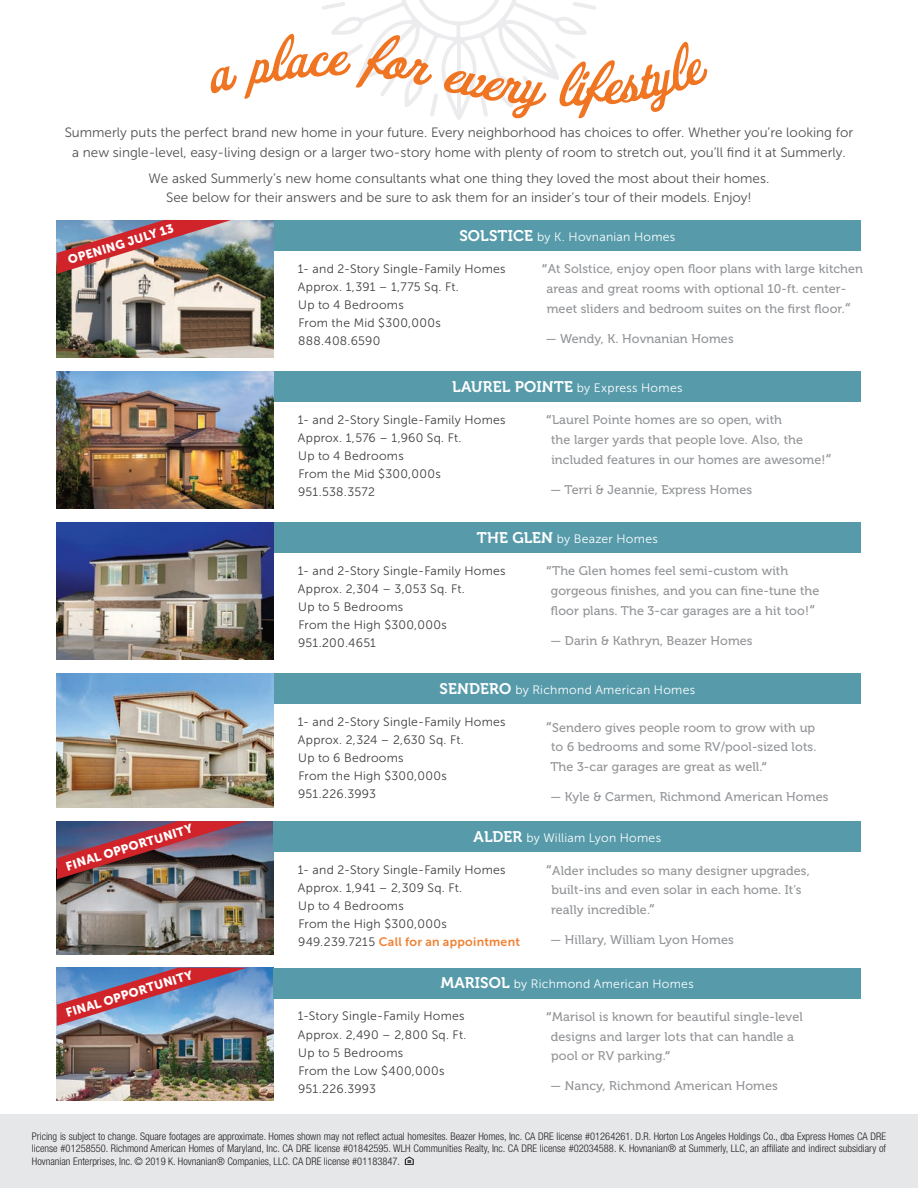
<style>
.page{position:relative;width:918px;height:1188px;background:#fff}
.page>*{position:absolute;margin:0;border:0;box-sizing:border-box;transform-origin:0 0}
.t1{font:13.5px/19.5px "Museo Sans 300";color:#505052;text-align:center}
.t2{font:12.6px/19.5px "Museo 500";letter-spacing:.01em;color:#939598}
.t3{font:12.15px/18.1px "Museo Sans 300";letter-spacing:.02em;color:#3e3e3f}
.t4{font:12.15px "Museo Sans 300";letter-spacing:.025em;color:#fff}
.t5{font:12.15px "Museo Sans 900";color:#fff}
.t6{font:12.15px "Museo Sans 700";letter-spacing:.02em;color:#f08235}
.t7{font:300 condensed 10.5px/12.6px "Helvetica Neue LT Std";color:#231f20;text-align:justify}
.s1{font-family:"Museo 700";font-size:15.3px}
.s2{font-size:16.8px}
.s3{font-family:"Museo Sans 300";color:#3e3e3f}
</style>
<div class="page">
<img style="left:57px;top:821px;width:217px;height:133px">
<div style="left:274px;top:821px;width:587px;height:31px;background:#579bab"></div>
<img style="left:57px;top:821px;width:190px;height:58px">
<div style="left:274px;top:371px;width:587px;height:31px;background:#579bab"></div>
<img style="left:57px;top:371px;width:217px;height:138px">
<div style="left:274px;top:522px;width:587px;height:31px;background:#579bab"></div>
<img style="left:57px;top:522px;width:217px;height:138px">
<div style="left:274px;top:673px;width:587px;height:31px;background:#579bab"></div>
<img style="left:57px;top:673px;width:217px;height:135px">
<svg style="left:210px;top:0;width:498px;height:120px"></svg>
<div style="left:274px;top:220px;width:587px;height:31px;background:#579bab"></div>
<img style="left:57px;top:220px;width:217px;height:138px">
<img style="left:57px;top:220px;width:174px;height:54px">
<img style="left:57px;top:968px;width:217px;height:133px">
<div style="left:274px;top:968px;width:587px;height:31px;background:#579bab"></div>
<svg style="left:57px;top:968px;width:190px;height:58px;background:#8d7a9b"></svg>
<div style="left:0;top:1114px;width:918px;height:74px;background:#e6e7e9"></div>
<svg style="left:405px;top:1157px;width:9px;height:8px"></svg>
<p class="t1" style="left:65px;top:123px;width:790px">Summerly puts the perfect brand new home in your future. Every neighborhood has choices to offer. Whether you’re looking for a new single-level, easy-living design or a larger two-story home with plenty of room to stretch out, you’ll find it at Summerly.</p>
<p class="t1" style="left:149px;top:169px;width:622px">We asked Summerly’s new home consultants what one thing they loved the most about their homes.<br>See below for their answers and be sure to ask them for an insider’s tour of their models. Enjoy!</p>
<p class="t5" style="left:66px;top:253px;width:112px;rotate:-17deg">OPENING JULY 13</p>
<p class="t5" style="left:64px;top:860px;width:133px;rotate:-17deg">FINAL OPPORTUNITY</p>
<p class="t5" style="left:64px;top:1006px;width:133px;rotate:-17deg">FINAL OPPORTUNITY</p>
<p class="t4" style="left:459px;top:230px;width:217px"><span class="s1">SOLSTICE</span> by K. Hovnanian Homes</p>
<p class="t3" style="left:298px;top:260px;width:210px">1- and 2-Story Single-Family Homes<br>Approx. 1,391 – 1,775 Sq. Ft.<br>Up to 4 Bedrooms<br>From the Mid $300,000s<br>888.408.6590</p>
<p class="t2" style="left:547px;top:260px;width:318px;text-indent:-5px"><span class="s2">“</span>At Solstice, enjoy open floor plans with large kitchen areas and great rooms with optional 10-ft. center&shy;meet sliders and bedroom suites on the first floor.<span class="s2">“</span></p>
<p class="t2" style="left:546px;top:329px;width:189px">— Wendy, K. Hovnanian Homes</p>
<p class="t4" style="left:452px;top:381px;width:232px"><span class="s1">LAUREL POINTE</span> by Express Homes</p>
<p class="t3" style="left:298px;top:411px;width:210px">1- and 2-Story Single-Family Homes<br>Approx. 1,576 – 1,960 Sq. Ft.<br>Up to 4 Bedrooms<br>From the Mid $300,000s<br>951.538.3572</p>
<p class="t2" style="left:551px;top:411px;width:282px;text-indent:-5px"><span class="s2">“</span>Laurel Pointe homes are so open, with<br>the larger yards that people love. Also, the included features in our homes are awesome!<span class="s2">“</span></p>
<p class="t2" style="left:550px;top:480px;width:203px">— Terri &amp; Jeannie, Express Homes</p>
<p class="t4" style="left:477px;top:532px;width:182px"><span class="s1">THE GLEN</span> by Beazer Homes</p>
<p class="t3" style="left:298px;top:562px;width:210px">1- and 2-Story Single-Family Homes<br>Approx. 2,304 – 3,053 Sq. Ft.<br>Up to 5 Bedrooms<br>From the High $300,000s<br>951.200.4651</p>
<p class="t2" style="left:551px;top:562px;width:270px;text-indent:-5px"><span class="s2">“</span>The Glen homes feel semi-custom with gorgeous finishes, and you can fine-tune the floor plans. The 3-car garages are a hit too!<span class="s2">“</span></p>
<p class="t2" style="left:550px;top:631px;width:204px">— Darin &amp; Kathryn, Beazer Homes</p>
<p class="t4" style="left:439px;top:683px;width:257px"><span class="s1">SENDERO</span> by Richmond American Homes</p>
<p class="t3" style="left:298px;top:713px;width:210px">1- and 2-Story Single-Family Homes<br>Approx. 2,324 – 2,630 Sq. Ft.<br>Up to 6 Bedrooms<br>From the High $300,000s<br>951.226.3993</p>
<p class="t2" style="left:550px;top:718px;width:267px;text-align:justify;text-indent:-4px"><span class="s2">“</span>Sendero gives people room to grow with up to 6 bedrooms and some RV/pool-sized lots.<br>The 3-car garages are great as well.<span class="s2">“</span></p>
<p class="t2" style="left:550px;top:787px;width:279px">— Kyle &amp; Carmen, Richmond American Homes</p>
<p class="t4" style="left:474px;top:831px;width:189px"><span class="s1">ALDER</span> by William Lyon Homes</p>
<p class="t3" style="left:298px;top:861px;width:210px">1- and 2-Story Single-Family Homes<br>Approx. 1,941 – 2,309 Sq. Ft.<br>Up to 4 Bedrooms<br>From the High $300,000s</p>
<p class="t6" style="left:298px;top:935px;width:223px"><span class="s3">949.239.7215</span> Call for an appointment</p>
<p class="t2" style="left:551px;top:861px;width:260px;text-indent:-5px"><span class="s2">“</span>Alder includes so many designer upgrades, built-ins and even solar in each home. It’s really incredible.<span class="s2">“</span></p>
<p class="t2" style="left:550px;top:930px;width:185px">— Hillary, William Lyon Homes</p>
<p class="t4" style="left:441px;top:978px;width:254px"><span class="s1">MARISOL</span> by Richmond American Homes</p>
<p class="t3" style="left:298px;top:1007px;width:170px">1-Story Single-Family Homes<br>Approx. 2,490 – 2,800 Sq. Ft.<br>Up to 5 Bedrooms<br>From the Low $400,000s<br>951.226.3993</p>
<p class="t2" style="left:551px;top:1007px;width:253px;text-indent:-5px"><span class="s2">“</span>Marisol is known for beautiful single-level designs and larger lots that can handle a pool or RV parking.<span class="s2">“</span></p>
<p class="t2" style="left:550px;top:1076px;width:229px">— Nancy, Richmond American Homes</p>
<p class="t7" style="left:32px;top:1130px;width:856px">Pricing is subject to change. Square footages are approximate. Homes shown may not reflect actual homesites. Beazer Homes, Inc. CA DRE license #01264261. D.R. Horton Los Angeles Holdings Co., dba Express Homes CA DRE license #01258550. Richmond American Homes of Maryland, Inc. CA DRE license #01842595. WLH Communities Realty, Inc. CA DRE license #02034588. K. Hovnanian® at Summerly, LLC, an affiliate and indirect subsidiary of Hovnanian Enterprises, Inc. © 2019 K. Hovnanian® Companies, LLC. CA DRE license #01183847.</p>
</div>
